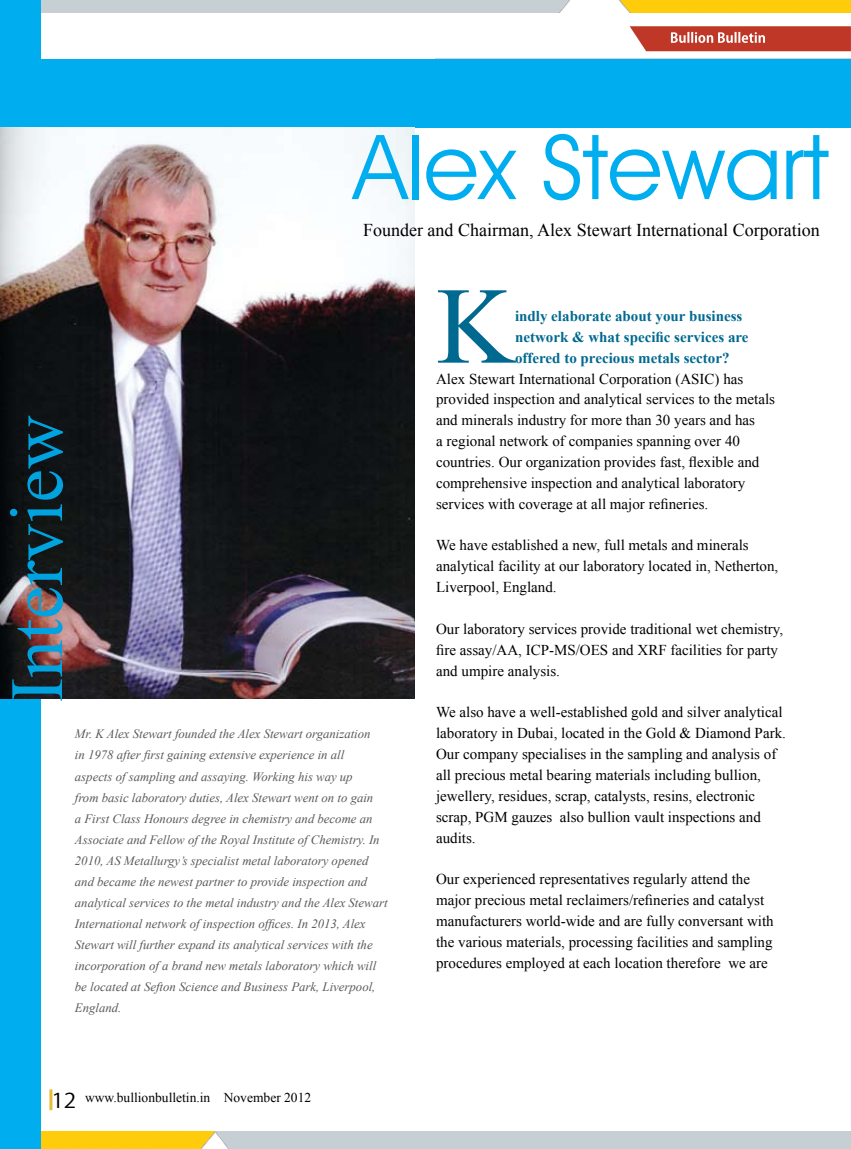
<style>
.page{position:relative;width:851px;height:1149px;background:#fff}
.page>*{position:absolute;margin:0;border:0;box-sizing:border-box;transform-origin:0 0}
.t1{font:109.2px "Times New Roman";color:#006990}
.t2{font:90px "Avant Garde IT Cby BT";color:#00aeef}
.t3{font:75px "Times New Roman";color:#00a3df}
.t4{font:18px "Times New Roman";color:#000}
.t5{font:15px/20.9px "Times New Roman";color:#000}
.t6{font:700 15px/20.9px "Times New Roman";color:#006990}
.t7{font:13.5px "Times New Roman";color:#000}
.t8{font:italic 12.75px/21px "Times New Roman";color:#58595b}
.s1{font-family:"Koz Go Pro";font-size:20.25px}
</style>
<div class="page">
<div style="left:49px;top:1089px;width:3px;height:20px;border:2px solid #e8bc34"></div>
<svg style="left:629px;top:26px;width:221px;height:25px;background:#c65043"></svg>
<img style="left:40px;top:0;width:810px;height:12px">
<img style="left:40px;top:1131px;width:810px;height:17px">
<hr style="left:434px;top:59px;width:416px;height:1px;background:#000">
<div style="left:0;top:60px;width:850px;height:68px;background:#00aeef"></div>
<div style="left:0;top:0;width:40px;height:1148px;background:#00aeef"></div>
<img style="left:0;top:128px;width:415px;height:570px">
<h2 class="t2" style="left:354px;top:112px;width:476px">Alex Stewart</h2>
<p class="t4" style="left:363px;top:218px;width:458px">Founder and Chairman, Alex Stewart International Corporation</p>
<h3 class="t3" style="left:-14px;top:702px;width:289px;rotate:-90deg">Interview</h3>
<p class="t8" style="left:75px;top:723px;width:314px">Mr. K Alex Stewart founded the Alex Stewart organization<br>in 1978 after first gaining extensive experience in all<br>aspects of sampling and assaying. Working his way up<br>from basic laboratory duties, Alex Stewart went on to gain<br>a First Class Honours degree in chemistry and become an Associate and Fellow of the Royal Institute of Chemistry. In 2010, AS Metallurgy’s specialist metal laboratory opened and became the newest partner to provide inspection and analytical services to the metal industry and the Alex Stewart International network of inspection offices. In 2013, Alex Stewart will further expand its analytical services with the incorporation of a brand new metals laboratory which will be located at Sefton Science and Business Park, Liverpool, England.</p>
<h1 class="t1" style="left:436px;top:252px;width:80px">K</h1>
<p class="t6" style="left:515px;top:305px;width:235px">indly elaborate about your business network &amp; what specific services are offered to precious metals sector?</p>
<p class="t5" style="left:436px;top:368px;width:340px">Alex Stewart International Corporation (ASIC) has provided inspection and analytical services to the metals and minerals industry for more than 30 years and has<br>a regional network of companies spanning over 40 countries. Our organization provides fast, flexible and comprehensive inspection and analytical laboratory services with coverage at all major refineries.</p>
<p class="t5" style="left:436px;top:534px;width:344px">We have established a new, full metals and minerals analytical facility at our laboratory located in, Netherton,<br>Liverpool, England.</p>
<p class="t5" style="left:436px;top:618px;width:348px">Our laboratory services provide traditional wet chemistry, fire assay/AA, ICP-MS/OES and XRF facilities for party and umpire analysis.</p>
<p class="t5" style="left:436px;top:701px;width:351px">We also have a well-established gold and silver analytical laboratory in Dubai, located in the Gold &amp; Diamond Park.<br>Our company specialises in the sampling and analysis of all precious metal bearing materials including bullion, jewellery, residues, scrap, catalysts, resins, electronic scrap, PGM gauzes also bullion vault inspections and audits.</p>
<p class="t5" style="left:436px;top:868px;width:339px">Our experienced representatives regularly attend the major precious metal reclaimers/refineries and catalyst manufacturers world-wide and are fully conversant with the various materials, processing facilities and sampling procedures employed at each location therefore we are</p>
<p class="t7" style="left:51px;top:1087px;width:261px"><span class="s1">12</span> www.bullionbulletin.in November 2012</p>
</div>
